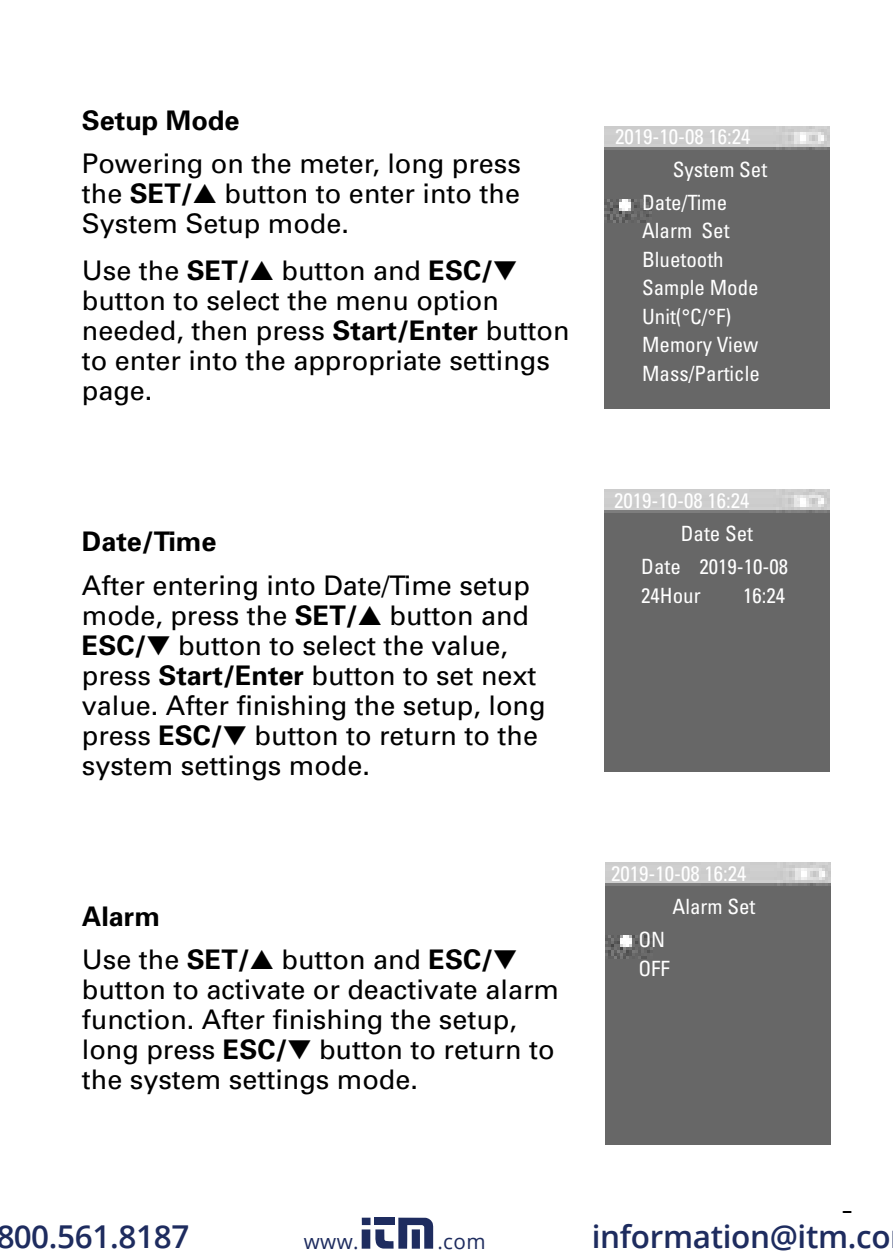
<style>
.page{position:relative;width:893px;height:1259px;background:#fff}
.page>*{position:absolute;margin:0;border:0;box-sizing:border-box;transform-origin:0 0}
.t1{font:600 31.5px "Open Sans";letter-spacing:-.01em;color:#1e2c5f}
.t2{font:27px/30px "Univers";color:#000}
.t3{font:700 27px "Univers";color:#000}
.t4{font:condensed 24px/25.5px "Univers";color:#fff;text-align:center}
.t5{font:500 24px "Avenir";color:#000;scale:.8 1}
.t6{font:condensed 21px/28.5px "Univers";color:#fff}
.t7{font:20.7px "Open Sans";letter-spacing:.02em;color:#1e2c5f}
.s1{font-weight:700}
</style>
<div class="page">
<img style="left:605px;top:863px;width:225px;height:281px">
<img style="left:604px;top:127px;width:225px;height:282px">
<img style="left:604px;top:490px;width:225px;height:282px">
<div style="left:362px;top:1217px;width:8px;height:8px;background:#1e2c5f"></div>
<div style="left:374px;top:1217px;width:21px;height:8px;background:#1e2c5f"></div>
<div style="left:362px;top:1229px;width:8px;height:19px;background:#1e2c5f"></div>
<svg style="left:375px;top:1217px;width:58px;height:31px"></svg>
<p class="t3" style="left:82px;top:104px;width:159px">Setup Mode</p>
<p class="t2" style="left:82px;top:149px;width:441px;text-align:justify">Powering on the meter, long press the <span class="s1">SET/</span>▲ button to enter into the System Setup mode.</p>
<p class="t2" style="left:82px;top:256px;width:489px">Use the <span class="s1">SET/</span>▲ button and <span class="s1">ESC/</span>▼ button to select the menu option needed, then press <span class="s1">Start/Enter</span> button to enter into the appropriate settings page.</p>
<p class="t3" style="left:82px;top:525px;width:136px">Date/Time</p>
<p class="t2" style="left:82px;top:570px;width:465px">After entering into Date/Time setup mode, press the <span class="s1">SET/</span>▲ button and <span class="s1">ESC/</span>▼ button to select the value, press <span class="s1">Start/Enter</span> button to set next value. After finishing the setup, long press <span class="s1">ESC/</span>▼ button to return to the system settings mode.</p>
<p class="t2" style="left:82px;top:894px;width:437px;line-height:43.5px"><span class="s1">Alarm<br></span>Use the <span class="s1">SET/</span>▲ button and <span class="s1">ESC/</span>▼</p>
<p class="t2" style="left:82px;top:975px;width:479px">button to activate or deactivate alarm function. After finishing the setup, long press <span class="s1">ESC/</span>▼ button to return to the system settings mode.</p>
<p class="t6" style="left:615px;top:122px;width:137px">2019-10-08 16:24</p>
<p class="t6" style="left:673px;top:155px;width:96px">System Set</p>
<p class="t6" style="left:642px;top:188px;width:87px">Date/Time</p>
<p class="t6" style="left:642px;top:216px;width:119px">Alarm Set<br>Bluetooth<br>Sample Mode<br>Unit(°C/°F)<br>Memory View<br>Mass/Particle</p>
<p class="t6" style="left:614px;top:486px;width:137px">2019-10-08 16:24</p>
<p class="t6" style="left:681px;top:519px;width:74px">Date Set</p>
<p class="t6" style="left:641px;top:552px;width:148px">Date 2019-10-08</p>
<p class="t6" style="left:641px;top:581px;width:61px">24Hour</p>
<p class="t6" style="left:743px;top:581px;width:43px">16:24</p>
<p class="t4" style="left:640px;top:544px;width:156px">2015-10-08 16:24<br>System Set</p>
<p class="t6" style="left:611px;top:859px;width:137px">2019-10-08 16:24</p>
<p class="t6" style="left:672px;top:892px;width:84px">Alarm Set</p>
<p class="t6" style="left:638px;top:925px;width:28px">ON</p>
<p class="t6" style="left:638px;top:953px;width:33px">OFF</p>
<p class="t1" style="left:-4px;top:1215px;width:195px">800.561.8187</p>
<p class="t7" style="left:304px;top:1227px;width:56px">www.</p>
<p class="t7" style="left:437px;top:1227px;width:50px">.com</p>
<p class="t5" style="left:842px;top:1205px;width:15px">7</p>
<p class="t1" style="left:592px;top:1215px;width:300px">information@itm.co</p>
</div>
